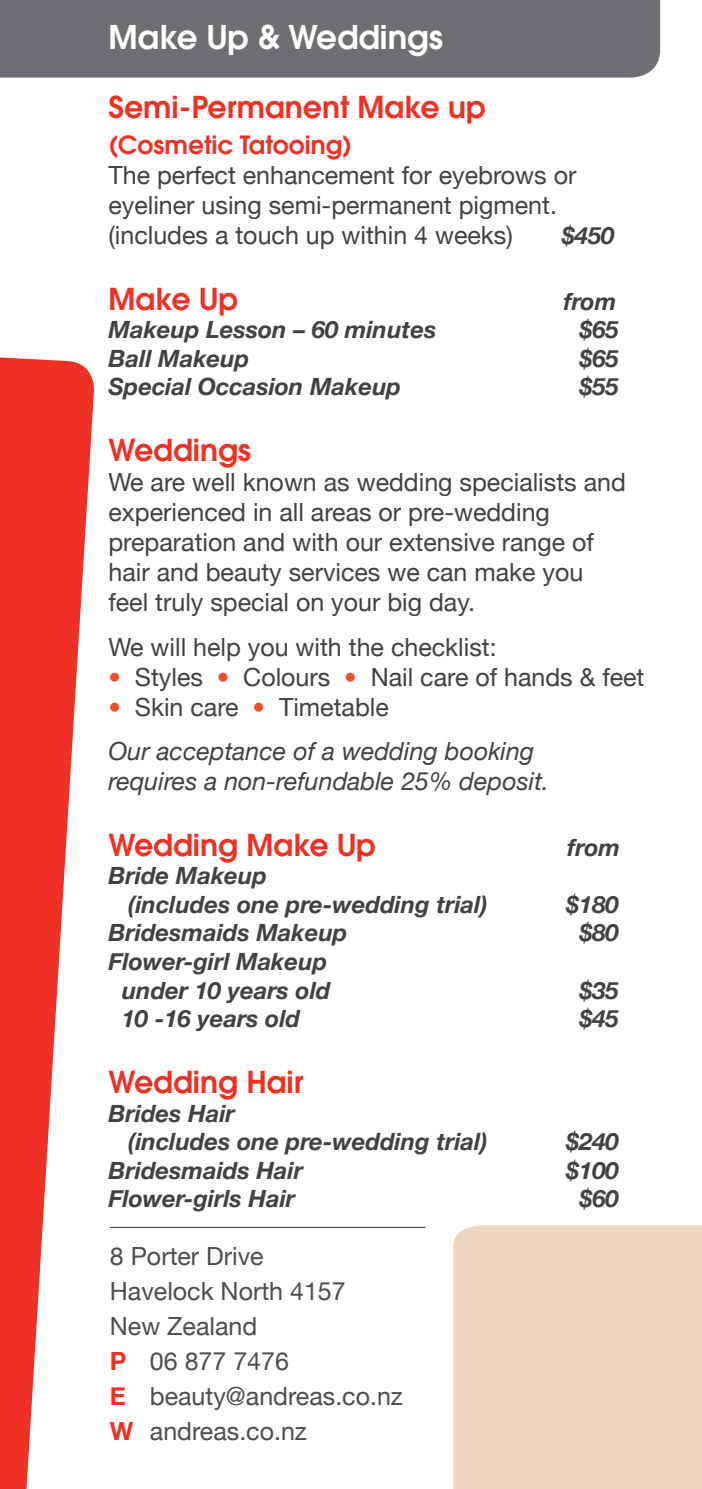
<style>
.page{position:relative;width:702px;height:1489px;background:#fff}
.page>*{position:absolute;margin:0;border:0;box-sizing:border-box;transform-origin:0 0}
.t1{font:600 32.5px "Avant Garde";color:#fff}
.t2{font:600 30px "Avant Garde";color:#ee3124}
.t3{font:25px/30px "Helvetica Neue";color:#414042}
.t4{font:25px/35px "Helvetica Neue";color:#4d4d4f}
.t5{font:italic 25px/44.2px "Helvetica Neue";color:#414042}
.t6{font:600 25px "Avant Garde";color:#ee3124}
.t7{font:italic 700 23.75px/28.5px "Helvetica Neue";color:#414042}
.s1{color:#f04d30}
.s2{font-style:normal;color:#f04d30}
.s3{font-style:normal}
.s4{font-weight:700;color:#ee3124}
</style>
<div class="page">
<div style="left:0;top:0;width:660px;height:78px;background:#6d6e71"></div>
<div style="left:453px;top:1225px;width:249px;height:263px;background:#efd6bd"></div>
<svg style="left:0;top:357px;width:94px;height:1131px;fill:#ee3124"></svg>
<hr style="left:110px;top:1226px;width:315px;height:1px;background:#4d4d4f">
<h1 class="t1" style="left:108px;top:16px;width:336px">Make Up &amp; Weddings</h1>
<p class="t2" style="left:108px;top:87px;width:379px">Semi-Permanent Make up</p>
<p class="t6" style="left:108px;top:128px;width:245px">(Cosmetic Tatooing)</p>
<p class="t3" style="left:108px;top:159px;width:469px">The perfect enhancement for eyebrows or eyeliner using semi-permanent pigment. (includes a touch up within 4 weeks)</p>
<p class="t7" style="left:561px;top:220px;width:54px">$450</p>
<p class="t2" style="left:108px;top:279px;width:131px">Make Up</p>
<p class="t7" style="left:563px;top:286px;width:54px">from</p>
<p class="t7" style="left:108px;top:315px;width:329px">Makeup Lesson – 60 minutes</p>
<p class="t7" style="left:579px;top:315px;width:41px">$65</p>
<p class="t7" style="left:108px;top:343px;width:142px">Ball Makeup</p>
<p class="t7" style="left:579px;top:343px;width:41px">$65</p>
<p class="t7" style="left:108px;top:372px;width:294px">Special Occasion Makeup</p>
<p class="t7" style="left:579px;top:372px;width:41px">$55</p>
<p class="t2" style="left:108px;top:430px;width:144px">Weddings</p>
<p class="t3" style="left:108px;top:467px;width:519px">We are well known as wedding specialists and experienced in all areas or pre-wedding preparation and with our extensive range of hair and beauty services we can make you feel truly special on your big day.</p>
<p class="t3" style="left:108px;top:631px;width:389px">We will help you with the checklist:</p>
<p class="t3" style="left:108px;top:661px;width:537px"><span class="s1">•</span> Styles <span class="s1">•</span> Colours <span class="s1">•</span> Nail care of hands &amp; feet</p>
<p class="t5" style="left:108px;top:684px;width:427px"><span class="s2">•</span> <span class="s3">Skin care</span> <span class="s2">•</span> <span class="s3">Timetable<br></span>Our acceptance of a wedding booking</p>
<p class="t5" style="left:108px;top:758px;width:442px">requires a non-refundable 25% deposit.</p>
<p class="t2" style="left:108px;top:825px;width:269px">Wedding Make Up</p>
<p class="t7" style="left:567px;top:832px;width:54px">from</p>
<p class="t7" style="left:128px;top:861px;width:360px;text-indent:-20px">Bride Makeup<br>(includes one pre-wedding trial)</p>
<p class="t7" style="left:566px;top:889px;width:54px">$180</p>
<p class="t7" style="left:108px;top:918px;width:240px">Bridesmaids Makeup</p>
<p class="t7" style="left:579px;top:918px;width:41px">$80</p>
<p class="t7" style="left:108px;top:946px;width:223px;text-align:center">Flower-girl Makeup under 10 years old</p>
<p class="t7" style="left:579px;top:975px;width:41px">$35</p>
<p class="t7" style="left:122px;top:1003px;width:180px">10 -16 years old</p>
<p class="t7" style="left:579px;top:1003px;width:41px">$45</p>
<p class="t2" style="left:108px;top:1062px;width:196px">Wedding Hair</p>
<p class="t7" style="left:128px;top:1098px;width:360px;text-indent:-20px">Brides Hair<br>(includes one pre-wedding trial)</p>
<p class="t7" style="left:566px;top:1126px;width:54px">$240</p>
<p class="t7" style="left:108px;top:1155px;width:196px">Bridesmaids Hair</p>
<p class="t7" style="left:566px;top:1155px;width:54px">$100</p>
<p class="t7" style="left:108px;top:1183px;width:188px">Flower-girls Hair</p>
<p class="t7" style="left:579px;top:1183px;width:41px">$60</p>
<p class="t4" style="left:110px;top:1237px;width:294px">8 Porter Drive<br>Havelock North 4157<br>New Zealand<br><span class="s4">P</span> 06 877 7476<br><span class="s4">E</span> beauty@andreas.co.nz<br><span class="s4">W</span> andreas.co.nz</p>
</div>
